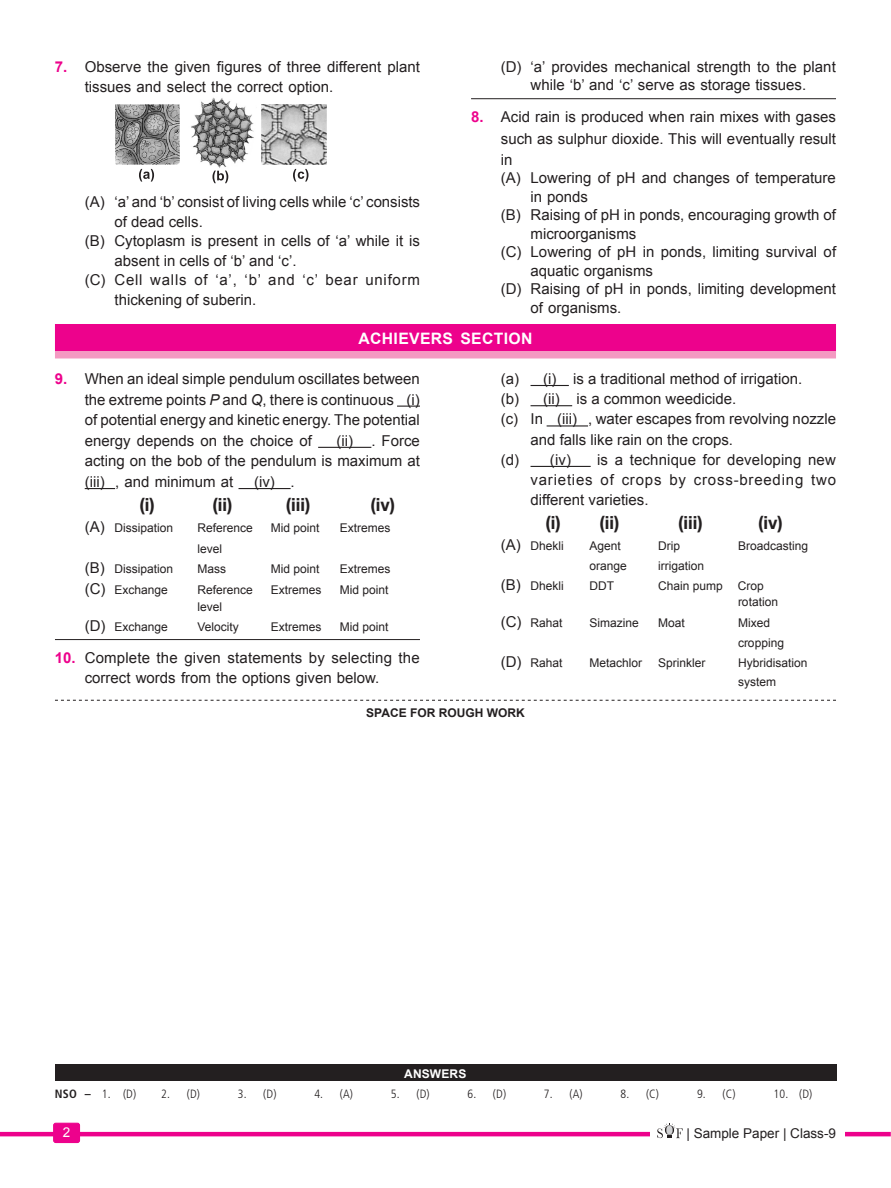
<style>
.page{position:relative;width:891px;height:1188px;background:#fff}
.page>*{position:absolute;margin:0;border:0;box-sizing:border-box;transform-origin:0 0}
.option_with_out_line{font:700 18px "Helvetica Neue";color:#231f20}
.Headd{font:700 15.75px "Arial";letter-spacing:.02em;color:#fff}
.option_with_out_line-2{font:15px/18.5px "Arial";color:#231f20}
.Question{font:15px/20.5px "Arial";color:#231f20;text-align:justify}
._4-Option_line{font:15px/18.5px "Arial";color:#231f20;text-align:center}
.option_with_out_line-3{font:15px/19.5px "Arial";letter-spacing:.05em;color:#231f20}
.t1{font:13.5px "Arial";color:#231f20}
.t2{font:13.5px "Arial";color:#fff}
.option_with_out_line-4{font:12px "Arial";color:#231f20}
.ANSWER_KEYS{font:300 condensed 12px "Frutiger";color:#231f20}
._4-Option_line-2{font:12px "Arial";color:#231f20}
.t3{font:700 12px "Arial";color:#231f20}
.t4{font:700 12px "Arial";letter-spacing:.01em;color:#fff}
.s1{font-weight:700;color:#ed028c}
.s2{font-style:italic}
.s3{font-size:15px}
.s4{font-weight:700}
</style>
<div class="page">
<hr style="left:0;top:1132px;width:891px;height:4px;background:#ed028c">
<div style="left:650px;top:1126px;width:195px;height:17px;background:#fff"></div>
<svg style="left:657px;top:1123px;width:26px;height:15px"></svg>
<div style="left:54px;top:1123px;width:26px;height:20px;background:#ed028c;border-radius:2px"></div>
<div style="left:53px;top:1123px;width:27px;height:20px;border:1px solid #ed028c;border-radius:2px"></div>
<div style="left:55px;top:1064px;width:781px;height:17px;background:#231f20"></div>
<svg style="left:55px;top:700px;width:781px;height:1px"></svg>
<img style="left:191px;top:97px;width:63px;height:74px">
<img style="left:115px;top:104px;width:65px;height:60px">
<img style="left:261px;top:104px;width:65px;height:60px">
<svg style="left:139px;top:169px;width:15px;height:13px"></svg>
<svg style="left:212px;top:171px;width:16px;height:12px"></svg>
<svg style="left:293px;top:169px;width:16px;height:13px"></svg>
<hr style="left:471px;top:98px;width:365px;height:1px;background:#231f20">
<div style="left:55px;top:324px;width:781px;height:27px;background:#ed028c"></div>
<div style="left:55px;top:351px;width:781px;height:7px;background:#f499c2"></div>
<svg style="left:397px;top:406px;width:23px;height:1px"></svg>
<hr style="left:318px;top:447px;width:53px;height:1px;background:#231f20">
<hr style="left:85px;top:488px;width:30px;height:1px;background:#231f20">
<hr style="left:239px;top:488px;width:52px;height:1px;background:#231f20">
<hr style="left:55px;top:639px;width:365px;height:1px;background:#231f20">
<hr style="left:531px;top:385px;width:38px;height:1px;background:#231f20">
<hr style="left:531px;top:405px;width:41px;height:1px;background:#231f20">
<hr style="left:547px;top:425px;width:41px;height:2px;background:#231f20">
<hr style="left:531px;top:466px;width:60px;height:1px;background:#231f20">
<p class="Question" style="left:85px;top:57px;width:337px;line-height:19.8px;text-indent:-30px"><span class="s1">7.</span> Observe the given figures of three different plant tissues and select the correct option.</p>
<p class="_4-Option_line" style="left:501px;top:58px;width:337px">(D) ‘a’ provides mechanical strength to the plant while ‘b’ and ‘c’ serve as storage tissues.</p>
<p class="Question" style="left:501px;top:107px;width:337px;line-height:21.3px;text-indent:-30px"><span class="s1">8.</span> Acid rain is produced when rain mixes with gases such as sulphur dioxide. This will eventually result in</p>
<p class="option_with_out_line-2" style="left:531px;top:169px;width:307px;text-indent:-30px">(A) Lowering of pH and changes of temperature in ponds</p>
<p class="option_with_out_line-2" style="left:531px;top:206px;width:307px;text-indent:-30px">(B) Raising of pH in ponds, encouraging growth of microorganisms</p>
<p class="option_with_out_line-2" style="left:531px;top:243px;width:307px;text-indent:-30px">(C) Lowering of pH in ponds, limiting survival of aquatic organisms</p>
<p class="option_with_out_line-2" style="left:531px;top:280px;width:307px;text-indent:-30px">(D) Raising of pH in ponds, limiting development of organisms.</p>
<p class="Headd" style="left:358px;top:328px;width:176px">ACHIEVERS SECTION</p>
<p class="Question" style="left:85px;top:369px;width:337px;text-indent:-30px"><span class="s1">9.</span> When an ideal simple pendulum oscillates between the extreme points <span class="s2">P</span> and <span class="s2">Q</span>, there is continuous (i) of potential energy and kinetic energy. The potential energy depends on the choice of</p>
<p class="option_with_out_line-2" style="left:115px;top:193px;width:307px;line-height:19.5px;text-indent:-30px">(A) ‘a’ and ‘b’ consist of living cells while ‘c’ consists of dead cells.</p>
<p class="option_with_out_line-2" style="left:115px;top:232px;width:307px;line-height:19.5px;text-indent:-30px">(B) Cytoplasm is present in cells of ‘a’ while it is absent in cells of ‘b’ and ‘c’.</p>
<p class="option_with_out_line-3" style="left:115px;top:271px;width:307px;text-indent:-30px">(C) Cell walls of ‘a’, ‘b’ and ‘c’ bear uniform thickening of suberin.</p>
<p class="option_with_out_line-2" style="left:501px;top:370px;width:303px">(a) (i) is a traditional method of irrigation.</p>
<p class="option_with_out_line-2" style="left:501px;top:390px;width:237px">(b) (ii) is a common weedicide.</p>
<p class="option_with_out_line-2" style="left:531px;top:409px;width:307px;line-height:20.2px;text-indent:-30px">(c) In (iii) , water escapes from revolving nozzle and falls like rain on the crops.</p>
<p class="option_with_out_line-2" style="left:501px;top:450px;width:72px">(d) (iv)</p>
<p class="Question" style="left:85px;top:430px;width:337px;text-indent:252px">(ii) . Force acting on the bob of the pendulum is maximum at (iii) , and minimum at</p>
<p class="option_with_out_line-2" style="left:531px;top:450px;width:307px;line-height:20.2px;text-align:justify;text-indent:67px">is a technique for developing new varieties of crops by cross-breeding two different varieties.</p>
<p class="option_with_out_line" style="left:546px;top:512px;width:17px">(i)</p>
<p class="option_with_out_line" style="left:600px;top:512px;width:21px">(ii)</p>
<p class="option_with_out_line" style="left:678px;top:512px;width:26px">(iii)</p>
<p class="option_with_out_line" style="left:758px;top:512px;width:26px">(iv)</p>
<p class="option_with_out_line-4" style="left:501px;top:538px;width:65px"><span class="s3">(A)</span> Dhekli</p>
<p class="option_with_out_line-4" style="left:590px;top:538px;width:33px">Agent</p>
<p class="option_with_out_line-4" style="left:658px;top:538px;width:23px">Drip</p>
<p class="option_with_out_line-4" style="left:738px;top:538px;width:72px">Broadcasting</p>
<p class="option_with_out_line-4" style="left:590px;top:558px;width:39px">orange</p>
<p class="option_with_out_line-4" style="left:658px;top:558px;width:48px">irrigation</p>
<p class="option_with_out_line-4" style="left:501px;top:578px;width:65px"><span class="s3">(B)</span> Dhekli</p>
<p class="option_with_out_line-4" style="left:590px;top:578px;width:26px">DDT</p>
<p class="option_with_out_line-4" style="left:658px;top:578px;width:66px">Chain pump</p>
<p class="option_with_out_line-4" style="left:738px;top:578px;width:28px">Crop</p>
<p class="option_with_out_line-4" style="left:738px;top:594px;width:42px">rotation</p>
<p class="option_with_out_line-4" style="left:501px;top:615px;width:63px"><span class="s3">(C)</span> Rahat</p>
<p class="option_with_out_line-4" style="left:590px;top:615px;width:51px">Simazine</p>
<p class="option_with_out_line-4" style="left:658px;top:615px;width:28px">Moat</p>
<p class="option_with_out_line-4" style="left:738px;top:615px;width:34px">Mixed</p>
<p class="option_with_out_line-4" style="left:738px;top:635px;width:48px">cropping</p>
<p class="option_with_out_line-4" style="left:501px;top:655px;width:63px"><span class="s3">(D)</span> Rahat</p>
<p class="option_with_out_line-4" style="left:590px;top:655px;width:54px">Metachlor</p>
<p class="option_with_out_line-4" style="left:658px;top:655px;width:49px">Sprinkler</p>
<p class="option_with_out_line-4" style="left:738px;top:655px;width:71px">Hybridisation</p>
<p class="option_with_out_line-4" style="left:738px;top:674px;width:40px">system</p>
<p class="Question" style="left:254px;top:472px;width:42px">(iv) .</p>
<p class="option_with_out_line" style="left:140px;top:494px;width:17px">(i)</p>
<p class="option_with_out_line" style="left:212px;top:494px;width:21px">(ii)</p>
<p class="option_with_out_line" style="left:286px;top:494px;width:26px">(iii)</p>
<p class="option_with_out_line" style="left:371px;top:494px;width:26px">(iv)</p>
<p class="option_with_out_line-4" style="left:85px;top:520px;width:90px"><span class="s3">(A)</span> Dissipation</p>
<p class="option_with_out_line-4" style="left:197px;top:520px;width:57px">Reference</p>
<p class="option_with_out_line-4" style="left:271px;top:520px;width:50px">Mid point</p>
<p class="option_with_out_line-4" style="left:340px;top:520px;width:52px">Extremes</p>
<p class="option_with_out_line-4" style="left:197px;top:541px;width:26px">level</p>
<p class="option_with_out_line-4" style="left:85px;top:561px;width:90px"><span class="s3">(B)</span> Dissipation</p>
<p class="option_with_out_line-4" style="left:197px;top:561px;width:30px">Mass</p>
<p class="option_with_out_line-4" style="left:271px;top:561px;width:50px">Mid point</p>
<p class="option_with_out_line-4" style="left:340px;top:561px;width:52px">Extremes</p>
<p class="option_with_out_line-4" style="left:85px;top:582px;width:85px"><span class="s3">(C)</span> Exchange</p>
<p class="option_with_out_line-4" style="left:197px;top:582px;width:57px">Reference</p>
<p class="option_with_out_line-4" style="left:271px;top:582px;width:52px">Extremes</p>
<p class="option_with_out_line-4" style="left:340px;top:582px;width:50px">Mid point</p>
<p class="option_with_out_line-4" style="left:197px;top:599px;width:26px">level</p>
<p class="_4-Option_line-2" style="left:85px;top:619px;width:85px"><span class="s3">(D)</span> Exchange</p>
<p class="_4-Option_line-2" style="left:197px;top:619px;width:43px">Velocity</p>
<p class="_4-Option_line-2" style="left:271px;top:619px;width:52px">Extremes</p>
<p class="_4-Option_line-2" style="left:340px;top:619px;width:50px">Mid point</p>
<p class="Question" style="left:85px;top:647px;width:337px;text-indent:-30px"><span class="s1">10.</span> Complete the given statements by selecting the correct words from the options given below.</p>
<p class="t3" style="left:366px;top:704px;width:160px">SPACE FOR ROUGH WORK</p>
<p class="t4" style="left:404px;top:1065px;width:64px">ANSWERS</p>
<p class="ANSWER_KEYS" style="left:55px;top:1087px;width:83px"><span class="s4">NSO –</span> 1. (D)</p>
<p class="ANSWER_KEYS" style="left:161px;top:1087px;width:40px">2. (D)</p>
<p class="ANSWER_KEYS" style="left:238px;top:1087px;width:40px">3. (D)</p>
<p class="ANSWER_KEYS" style="left:314px;top:1087px;width:40px">4. (A)</p>
<p class="ANSWER_KEYS" style="left:391px;top:1087px;width:40px">5. (D)</p>
<p class="ANSWER_KEYS" style="left:467px;top:1087px;width:40px">6. (D)</p>
<p class="ANSWER_KEYS" style="left:544px;top:1087px;width:40px">7. (A)</p>
<p class="ANSWER_KEYS" style="left:620px;top:1087px;width:40px">8. (C)</p>
<p class="ANSWER_KEYS" style="left:697px;top:1087px;width:40px">9. (C)</p>
<p class="ANSWER_KEYS" style="left:774px;top:1087px;width:40px">10. (D)</p>
<p class="t2" style="left:63px;top:1123px;width:9px">2</p>
<p class="t1" style="left:686px;top:1125px;width:151px">| Sample Paper | Class-9</p>
</div>
